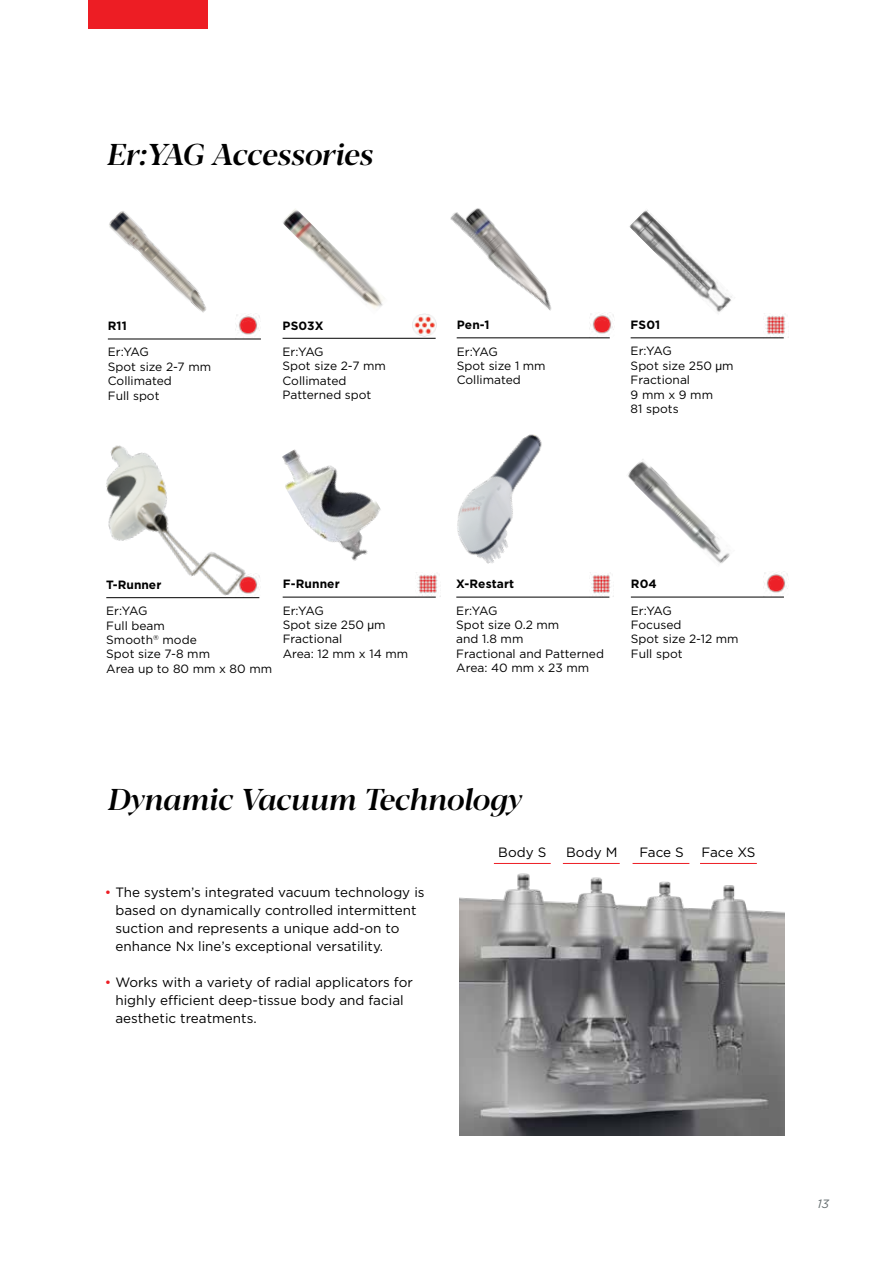
<style>
.page{position:relative;width:893px;height:1263px;background:#fff}
.page>*{position:absolute;margin:0;border:0;box-sizing:border-box;transform-origin:0 0}
.t1{font:italic 500 30px "Blacker Display";color:#000}
.t2{font:13.5px/18px "Gotham OT";color:#000}
.t3{font:12px/14.4px "Gotham OT";color:#000}
.t4{font:700 12px "Gotham OT";letter-spacing:.01em;color:#000}
.t5{font:italic 12px "Gotham OT";color:#656d6f}
.s1{font-family:"Helvetica Neue LT Pro"}
.s2{color:#ed1d24}
</style>
<div class="page">
<img style="left:629px;top:210px;width:103px;height:102px">
<hr style="left:631px;top:338px;width:153px;height:1px;background:#000">
<img style="left:763px;top:313px;width:23px;height:25px">
<hr style="left:108px;top:339px;width:153px;height:1px;background:#000">
<img style="left:236px;top:314px;width:24px;height:21px">
<img style="left:106px;top:445px;width:150px;height:154px">
<hr style="left:106px;top:597px;width:153px;height:1px;background:#000">
<img style="left:236px;top:573px;width:24px;height:25px">
<img style="left:628px;top:459px;width:102px;height:105px">
<hr style="left:631px;top:597px;width:153px;height:1px;background:#000">
<img style="left:764px;top:572px;width:24px;height:21px">
<hr style="left:283px;top:597px;width:153px;height:1px;background:#000">
<img style="left:282px;top:449px;width:99px;height:112px">
<img style="left:394px;top:434px;width:220px;height:164px">
<img style="left:109px;top:211px;width:97px;height:102px">
<hr style="left:283px;top:338px;width:153px;height:1px;background:#000">
<img style="left:412px;top:313px;width:18px;height:24px">
<img style="left:283px;top:209px;width:100px;height:99px">
<hr style="left:457px;top:338px;width:153px;height:1px;background:#000">
<img style="left:428px;top:208px;width:124px;height:127px">
<img style="left:590px;top:313px;width:24px;height:21px">
<img style="left:459px;top:873px;width:325px;height:262px">
<hr style="left:494px;top:863px;width:57px;height:1px;background:#ed1d24">
<hr style="left:563px;top:863px;width:57px;height:1px;background:#ed1d24">
<hr style="left:633px;top:863px;width:56px;height:1px;background:#ed1d24">
<hr style="left:700px;top:863px;width:57px;height:1px;background:#ed1d24">
<div style="left:89px;top:0;width:119px;height:29px;background:#ed1d24"></div>
<h1 class="t1" style="left:107px;top:136px;width:267px">Er:YAG Accessories</h1>
<p class="t4" style="left:108px;top:319px;width:21px">R11</p>
<p class="t3" style="left:108px;top:345px;width:105px">Er:YAG<br>Spot size 2-7 mm<br>Collimated<br>Full spot</p>
<p class="t4" style="left:283px;top:318px;width:43px">PS03X</p>
<p class="t3" style="left:283px;top:344px;width:105px">Er:YAG<br>Spot size 2-7 mm<br>Collimated<br>Patterned spot</p>
<p class="t4" style="left:457px;top:318px;width:34px">Pen-1</p>
<p class="t3" style="left:457px;top:344px;width:90px">Er:YAG<br>Spot size 1 mm<br>Collimated</p>
<p class="t4" style="left:631px;top:318px;width:31px">FS01</p>
<p class="t3" style="left:631px;top:344px;width:104px">Er:YAG<br>Spot size 250 <span class="s1">µ</span>m<br>Fractional<br>9 mm x 9 mm<br>81 spots</p>
<p class="t4" style="left:106px;top:578px;width:57px">T-Runner</p>
<p class="t3" style="left:106px;top:603px;width:167px">Er:YAG<br>Full beam<br>Smooth<sup>®</sup> mode<br>Spot size 7-8 mm<br>Area up to 80 mm x 80 mm</p>
<p class="t4" style="left:283px;top:577px;width:59px">F-Runner</p>
<p class="t3" style="left:283px;top:603px;width:127px">Er:YAG<br>Spot size 250 <span class="s1">µ</span>m<br>Fractional<br>Area: 12 mm x 14 mm</p>
<p class="t4" style="left:456px;top:577px;width:59px">X-Restart</p>
<p class="t3" style="left:456px;top:603px;width:149px">Er:YAG<br>Spot size 0.2 mm<br>and 1.8 mm<br>Fractional and Patterned<br>Area: 40 mm x 23 mm</p>
<p class="t4" style="left:631px;top:577px;width:27px">R04</p>
<p class="t3" style="left:631px;top:603px;width:109px">Er:YAG<br>Focused<br>Spot size 2-12 mm<br>Full spot</p>
<h1 class="t1" style="left:107px;top:781px;width:415px">Dynamic Vacuum Technology</h1>
<p class="t2" style="left:105px;top:883px;width:321px"><span class="s2">•</span> The system’s integrated vacuum technology is</p>
<p class="t2" style="left:115px;top:901px;width:303px">based on dynamically controlled intermittent suction and represents a unique add-on to enhance Nx line’s exceptional versatility.</p>
<p class="t2" style="left:105px;top:973px;width:310px"><span class="s2">•</span> Works with a variety of radial applicators for</p>
<p class="t2" style="left:115px;top:991px;width:290px">highly efficient deep-tissue body and facial aesthetic treatments.</p>
<p class="t2" style="left:498px;top:843px;width:50px">Body S</p>
<p class="t2" style="left:566px;top:843px;width:53px">Body M</p>
<p class="t2" style="left:639px;top:843px;width:46px">Face S</p>
<p class="t2" style="left:701px;top:843px;width:55px">Face XS</p>
<p class="t5" style="left:818px;top:1197px;width:13px">13</p>
</div>
